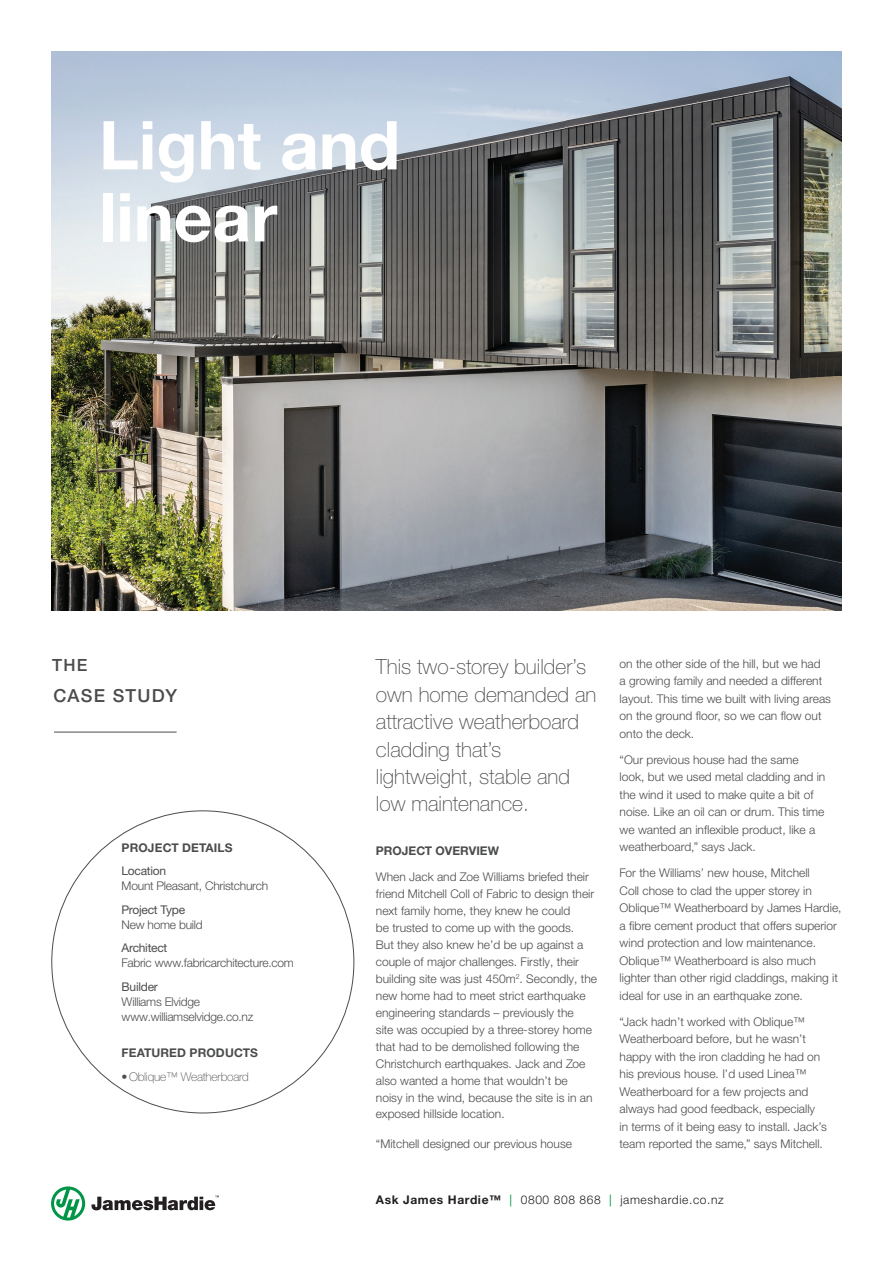
<style>
.page{position:relative;width:893px;height:1263px;background:#fff}
.page>*{position:absolute;margin:0;border:0;box-sizing:border-box;transform-origin:0 0}
.t1{font:700 67.5px/72px "Helvetica Neue LTW1 G";color:#fff}
.t2{font:100 21px/27.5px "Helvetica Neue LTW1 G";color:#4b4c4d}
.t3{font:500 18px "Helvetica Neue LTW1 G";letter-spacing:.075em;color:#4b4c4d}
.t4{font:500 16.8px "Helvetica Neue LTW1 G";color:#4b4c4d}
.t5{font:300 12px/17.5px "Helvetica Neue LTW1 G";color:#4b4c4d}
.t6{font:300 12px/15px "Helvetica Neue LTW1 G";letter-spacing:-.02em;color:#4b4c4d}
.t7{font:700 12px "Helvetica Neue LTW1 G";letter-spacing:.01em;color:#4b4c4d}
.t8{font:300 12px "Helvetica Neue LTW1 G";letter-spacing:.05em;color:#231f20}
.t9{font:12px "Helvetica Neue LTW1 G";letter-spacing:-.02em;color:#4b4c4d}
.t10{font:100 12px "Helvetica Neue LTW1 G";letter-spacing:-.02em;color:#4b4c4d}
.s1{font-weight:700}
.s2{font-weight:400;color:#009547}
</style>
<div class="page">
<img style="left:51px;top:51px;width:791px;height:559px">
<hr style="left:54px;top:732px;width:123px;height:1px;background:#4b4c4d">
<svg style="left:51px;top:1186px;width:34px;height:34px"></svg>
<svg style="left:91px;top:1195px;width:128px;height:15px"></svg>
<h1 class="t1" style="left:99px;top:109px;width:303px">Light and linear</h1>
<h3 class="t4" style="left:52px;top:655px;width:37px">THE</h3>
<h3 class="t3" style="left:53px;top:685px;width:125px">CASE STUDY</h3>
<p class="t7" style="left:122px;top:840px;width:112px">PROJECT DETAILS</p>
<p class="t9" style="left:122px;top:864px;width:46px">Location</p>
<p class="t6" style="left:122px;top:878px;width:148px">Mount Pleasant, Christchurch</p>
<p class="t9" style="left:122px;top:902px;width:65px">Project Type</p>
<p class="t6" style="left:122px;top:917px;width:83px">New home build</p>
<p class="t9" style="left:122px;top:941px;width:47px">Architect</p>
<p class="t6" style="left:122px;top:955px;width:174px">Fabric www.fabricarchitecture.com</p>
<p class="t9" style="left:122px;top:979px;width:38px">Builder</p>
<p class="t6" style="left:122px;top:994px;width:133px">Williams Elvidge www.williamselvidge.co.nz</p>
<p class="t7" style="left:122px;top:1045px;width:138px">FEATURED PRODUCTS</p>
<p class="t10" style="left:122px;top:1069px;width:129px">•Oblique™ Weatherboard</p>
<h2 class="t2" style="left:376px;top:653px;width:222px">This two-storey builder’s own home demanded an attractive weatherboard cladding that’s lightweight, stable and low maintenance.</h2>
<p class="t7" style="left:376px;top:844px;width:125px">PROJECT OVERVIEW</p>
<p class="t5" style="left:376px;top:868px;width:223px;line-height:17px">When Jack and Zoe Williams briefed their friend Mitchell Coll of Fabric to design their next family home, they knew he could<br>be trusted to come up with the goods.<br>But they also knew he’d be up against a couple of major challenges. Firstly, their building site was just 450m<sup>2</sup>. Secondly, the new home had to meet strict earthquake engineering standards – previously the<br>site was occupied by a three-storey home that had to be demolished following the Christchurch earthquakes. Jack and Zoe also wanted a home that wouldn’t be noisy in the wind, because the site is in an exposed hillside location.</p>
<p class="t5" style="left:376px;top:1135px;width:198px">“Mitchell designed our previous house</p>
<p class="t5" style="left:620px;top:655px;width:213px">on the other side of the hill, but we had<br>a growing family and needed a different layout. This time we built with living areas on the ground floor, so we can flow out onto the deck.</p>
<p class="t5" style="left:620px;top:751px;width:207px">“Our previous house had the same look, but we used metal cladding and in the wind it used to make quite a bit of noise. Like an oil can or drum. This time we wanted an inflexible product, like a weatherboard,” says Jack.</p>
<p class="t5" style="left:620px;top:864px;width:224px">For the Williams’ new house, Mitchell<br>Coll chose to clad the upper storey in Oblique™ Weatherboard by James Hardie, a fibre cement product that offers superior wind protection and low maintenance.<br>Oblique™ Weatherboard is also much lighter than other rigid claddings, making it ideal for use in an earthquake zone.</p>
<p class="t5" style="left:620px;top:1013px;width:209px">“Jack hadn’t worked with Oblique™ Weatherboard before, but he wasn’t happy with the iron cladding he had on his previous house. I’d used Linea™ Weatherboard for a few projects and always had good feedback, especially<br>in terms of it being easy to install. Jack’s team reported the same,” says Mitchell.</p>
<p class="t8" style="left:376px;top:1192px;width:349px"><span class="s1">Ask James Hardie™</span> <span class="s2">|</span> 0800 808 868 <span class="s2">|</span> jameshardie.co.nz</p>
</div>
